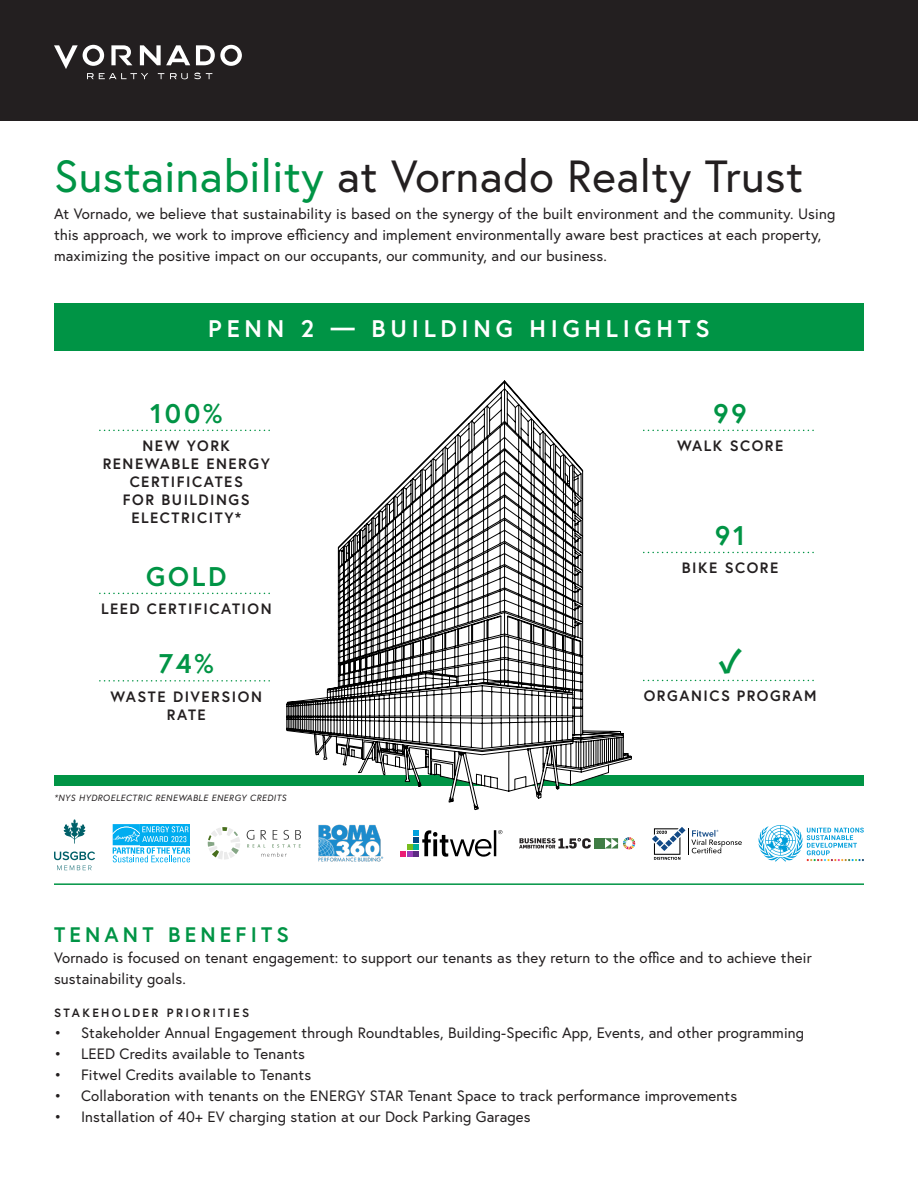
<style>
.page{position:relative;width:918px;height:1188px;background:#fff}
.page>*{position:absolute;margin:0;border:0;box-sizing:border-box;transform-origin:0 0}
.t1{font:45px "Europa";letter-spacing:.01em;color:#231f20}
.t2{font:700 36px "Source Code Pro";color:#009445}
.t3{font:700 27px "Europa";letter-spacing:.1em;color:#009445}
.t4{font:700 24px "Europa";letter-spacing:.2em;color:#fff}
.t5{font:700 21px "Europa";letter-spacing:.2em;color:#009445}
.t6{font:15px/21px "Europa";letter-spacing:.01em;color:#231f20}
.t7{font:700 15px/18px "Europa";letter-spacing:.1em;color:#231f20;text-align:center}
.t8{font:700 12px "Europa";letter-spacing:.2em;color:#231f20}
.t9{font:italic 9px "Europa";letter-spacing:.05em;color:#231f20}
.s1{color:#009445}
</style>
<div class="page">
<div style="left:0;top:0;width:918px;height:122px;background:#231f20"></div>
<svg style="left:54px;top:45px;width:188px;height:34px"></svg>
<div style="left:54px;top:775px;width:810px;height:11px;background:#009445"></div>
<svg style="left:100px;top:680px;width:170px;height:2px"></svg>
<svg style="left:644px;top:680px;width:170px;height:1px"></svg>
<svg style="left:644px;top:552px;width:170px;height:1px"></svg>
<svg style="left:644px;top:430px;width:170px;height:1px"></svg>
<svg style="left:100px;top:593px;width:170px;height:1px"></svg>
<svg style="left:100px;top:430px;width:170px;height:1px"></svg>
<svg style="left:286px;top:380px;width:346px;height:431px"></svg>
<div style="left:54px;top:304px;width:810px;height:47px;background:#009445"></div>
<hr style="left:54px;top:883px;width:810px;height:2px;background:#009445">
<svg style="left:758px;top:825px;width:106px;height:37px"></svg>
<svg style="left:247px;top:830px;width:54px;height:27px"></svg>
<svg style="left:208px;top:827px;width:32px;height:33px"></svg>
<svg style="left:652px;top:827px;width:90px;height:33px"></svg>
<svg style="left:400px;top:830px;width:102px;height:27px"></svg>
<div style="left:594px;top:838px;width:11px;height:11px;background:#407d45"></div>
<svg style="left:605px;top:837px;width:30px;height:12px"></svg>
<svg style="left:519px;top:838px;width:72px;height:11px"></svg>
<svg style="left:112px;top:824px;width:79px;height:39px"></svg>
<svg style="left:113px;top:824px;width:77px;height:38px"></svg>
<img style="left:318px;top:824px;width:65px;height:38px">
<svg style="left:63px;top:819px;width:23px;height:25px"></svg>
<svg style="left:54px;top:852px;width:41px;height:18px"></svg>
<p class="t1" style="left:54px;top:148px;width:751px"><span class="s1">Sustainability</span> at Vornado Realty Trust</p>
<p class="t6" style="left:54px;top:203px;width:783px">At Vornado, we believe that sustainability is based on the synergy of the built environment and the community. Using this approach, we work to improve efficiency and implement environmentally aware best practices at each property, maximizing the positive impact on our occupants, our community, and our business.</p>
<p class="t4" style="left:208px;top:312px;width:503px">PENN 2 — BUILDING HIGHLIGHTS</p>
<p class="t3" style="left:150px;top:395px;width:74px">100%</p>
<p class="t7" style="left:103px;top:437px;width:169px">NEW YORK<br>RENEWABLE ENERGY<br>CERTIFICATES<br>FOR BUILDINGS<br>ELECTRICITY*</p>
<p class="t3" style="left:146px;top:558px;width:82px">GOLD</p>
<p class="t7" style="left:101px;top:600px;width:172px">LEED CERTIFICATION</p>
<p class="t3" style="left:159px;top:645px;width:56px">74%</p>
<p class="t7" style="left:111px;top:687px;width:153px">WASTE DIVERSION<br>RATE</p>
<p class="t9" style="left:54px;top:792px;width:234px">*NYS HYDROELECTRIC RENEWABLE ENERGY CREDITS</p>
<p class="t3" style="left:714px;top:395px;width:35px">99</p>
<p class="t7" style="left:677px;top:437px;width:108px">WALK SCORE</p>
<p class="t3" style="left:715px;top:517px;width:31px">91</p>
<p class="t7" style="left:682px;top:559px;width:98px">BIKE SCORE</p>
<p class="t2" style="left:719px;top:635px;width:23px">✓</p>
<p class="t7" style="left:644px;top:687px;width:174px">ORGANICS PROGRAM</p>
<p class="t5" style="left:54px;top:921px;width:237px">TENANT BENEFITS</p>
<p class="t6" style="left:54px;top:947px;width:759px">Vornado is focused on tenant engagement: to support our tenants as they return to the office and to achieve their sustainability goals.</p>
<p class="t8" style="left:54px;top:1005px;width:197px">STAKEHOLDER PRIORITIES</p>
<p class="t6" style="left:54px;top:1022px;width:752px">• Stakeholder Annual Engagement through Roundtables, Building-Specific App, Events, and other programming</p>
<p class="t6" style="left:54px;top:1043px;width:252px">• LEED Credits available to Tenants</p>
<p class="t6" style="left:54px;top:1064px;width:259px">• Fitwel Credits available to Tenants</p>
<p class="t6" style="left:54px;top:1085px;width:685px">• Collaboration with tenants on the ENERGY STAR Tenant Space to track performance improvements</p>
<p class="t6" style="left:54px;top:1106px;width:478px">• Installation of 40+ EV charging station at our Dock Parking Garages</p>
</div>
